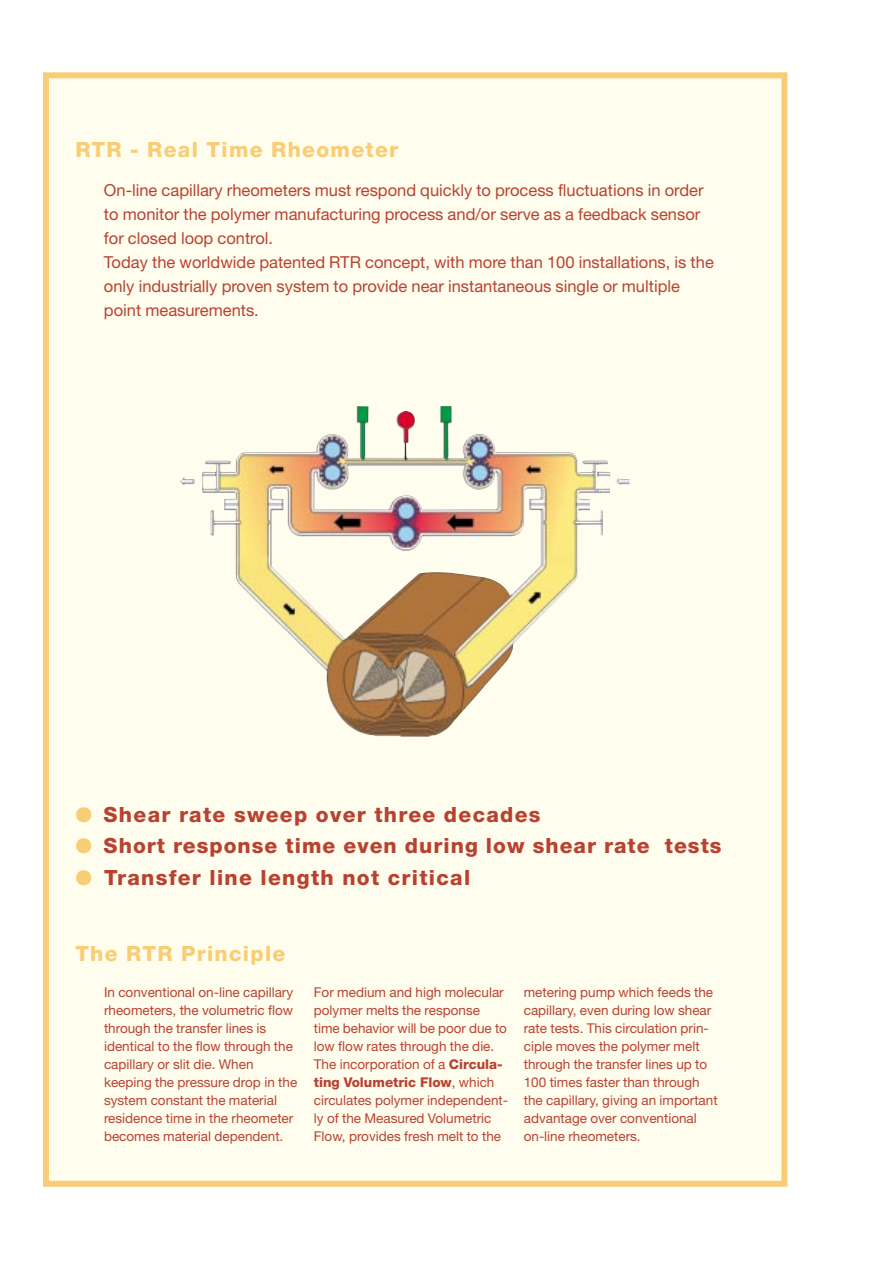
<style>
.page{position:relative;width:893px;height:1262px;background:#fff}
.page>*{position:absolute;margin:0;border:0;box-sizing:border-box;transform-origin:0 0}
.t1{font:800 21px "Helvetica Neue";letter-spacing:.065em;color:#b84231}
.t2{font:800 21px "Helvetica Neue";letter-spacing:.065em;color:#f8cd75}
.t3{font:16.5px/24px "Helvetica Neue";color:#b84231}
.t4{font:13.5px/18px "Helvetica Neue";color:#b84231}
.s1{color:#f8cd75}
.s2{font-weight:800}
</style>
<div class="page">
<div style="left:46px;top:75px;width:738px;height:1108px;background:#fffdee"></div>
<div style="left:43px;top:72px;width:744px;height:1114px;border:6px solid #f8cd75"></div>
<img style="left:202px;top:452px;width:408px;height:285px">
<h1 class="t2" style="left:75px;top:142px;width:324px">RTR - Real Time Rheometer</h1>
<p class="t3" style="left:104px;top:180px;width:611px">On-line capillary rheometers must respond quickly to process fluctuations in order to monitor the polymer manufacturing process and/or serve as a feedback sensor for closed loop control.<br>Today the worldwide patented RTR concept, with more than 100 installations, is the only industrially proven system to provide near instantaneous single or multiple point measurements.</p>
<h1 class="t1" style="left:75px;top:806px;width:467px"><span class="s1">●</span> Shear rate sweep over three decades</h1>
<h1 class="t1" style="left:75px;top:838px;width:647px"><span class="s1">●</span> Short response time even during low shear rate tests</h1>
<h1 class="t1" style="left:75px;top:869px;width:396px"><span class="s1">●</span> Transfer line length not critical</h1>
<h1 class="t2" style="left:75px;top:946px;width:211px">The RTR Principle</h1>
<p class="t4" style="left:104px;top:984px;width:195px">In conventional on-line capillary rheometers, the volumetric flow through the transfer lines is identical to the flow through the capillary or slit die. When keeping the pressure drop in the system constant the material residence time in the rheometer becomes material dependent.</p>
<p class="t4" style="left:314px;top:984px;width:196px">For medium and high molecular polymer melts the response time behavior will be poor due to low flow rates through the die.<br>The incorporation of a <span class="s2">Circula&shy;ting Volumetric Flow</span>, which circulates polymer independent&shy;ly of the Measured Volumetric<br>Flow, provides fresh melt to the</p>
<p class="t4" style="left:523px;top:984px;width:195px">metering pump which feeds the capillary, even during low shear rate tests. This circulation prin&shy;ciple moves the polymer melt through the transfer lines up to<br>100 times faster than through the capillary, giving an important advantage over conventional on-line rheometers.</p>
</div>
